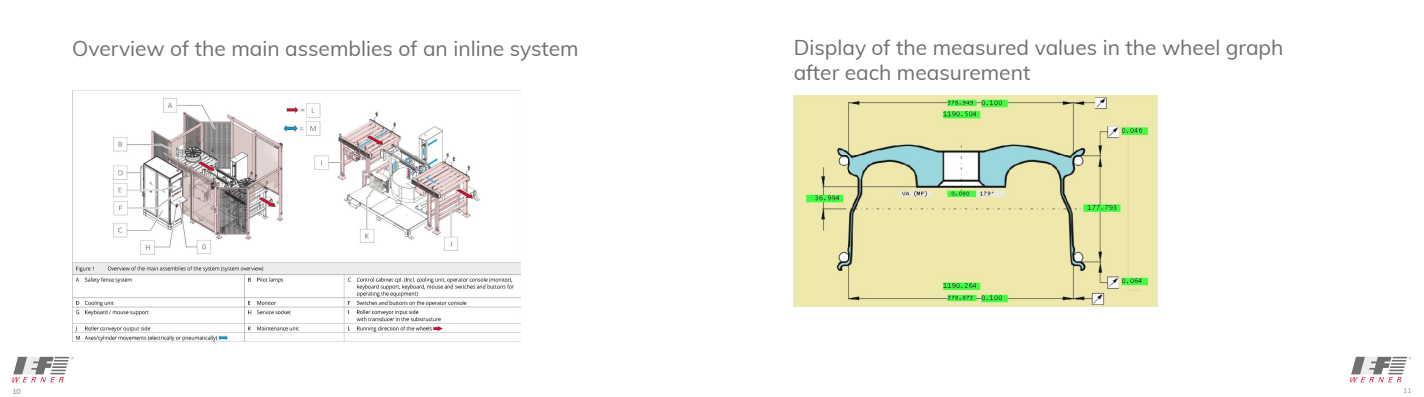
<style>
.page{position:relative;width:1424px;height:397px;background:#fff}
.page>*{position:absolute;margin:0;border:0;box-sizing:border-box;transform-origin:0 0}
.t1{font:21px/25.2px "Muli";color:#706f6f}
.t2{font:7px "Muli";color:#706f6f}
.t3{font:300 7px "Muli";color:#706f6f}
</style>
<div class="page">
<svg style="left:1350px;top:356px;width:61px;height:26px"></svg>
<svg style="left:12px;top:356px;width:62px;height:26px"></svg>
<img style="left:794px;top:95px;width:363px;height:211px">
<img style="left:72px;top:91px;width:449px;height:250px">
<p class="t1" style="left:72px;top:35px;width:508px">Overview of the main assemblies of an inline system</p>
<p class="t1" style="left:794px;top:34px;width:491px">Display of the measured values in the wheel graph after each measurement</p>
<p class="t2" style="left:12px;top:386px;width:10px">10</p>
<p class="t3" style="left:1403px;top:385px;width:10px">11</p>
</div>
